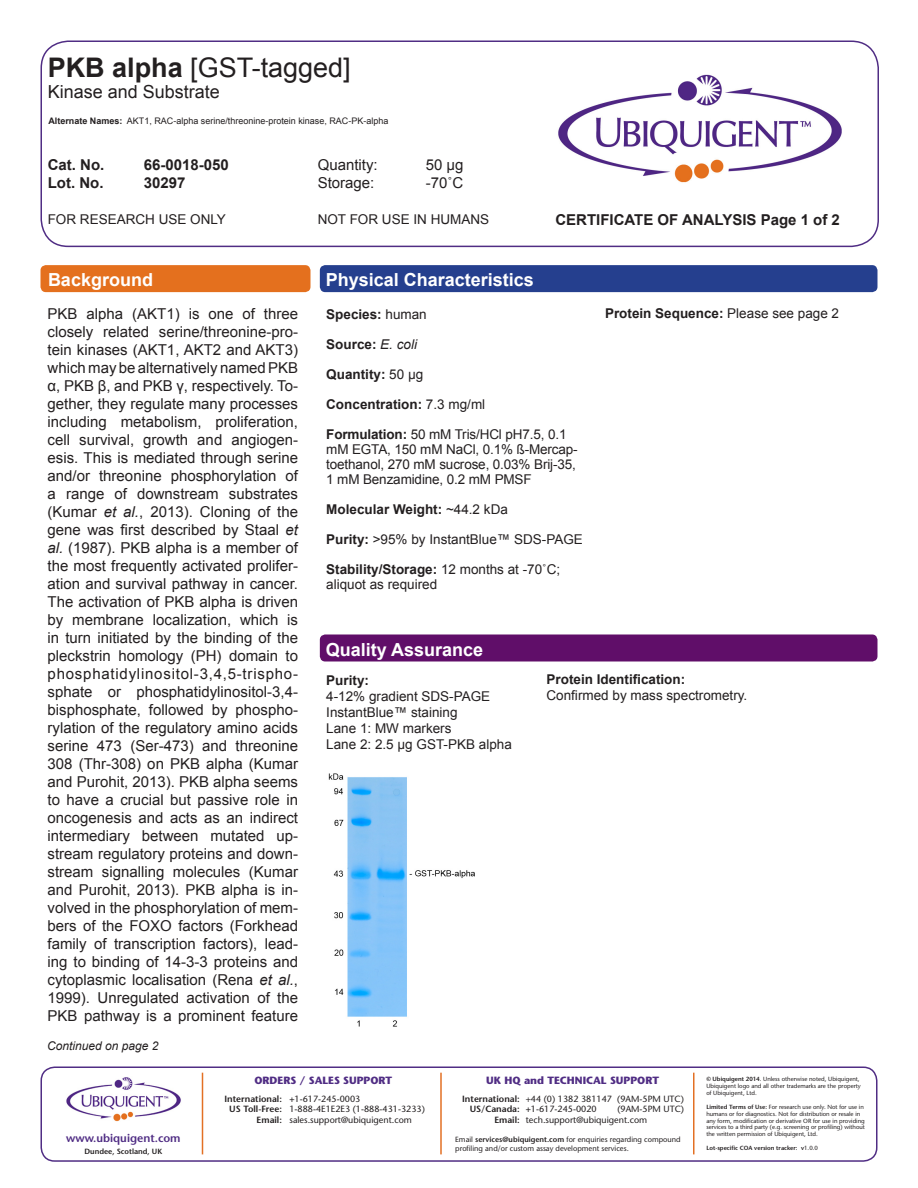
<style>
.page{position:relative;width:918px;height:1188px;background:#fff}
.page>*{position:absolute;margin:0;border:0;box-sizing:border-box;transform-origin:0 0}
.t1{font:27px "Arial";color:#231f20}
.t2{font:700 18px "Arial";color:#fff}
.t3{font:18px "Arial";color:#231f20}
.t4{font:15px/18px "Arial";color:#231f20;text-align:justify}
.t5{font:700 15px "Arial";color:#231f20}
.t6{font:13.5px/15px "Arial";color:#231f20}
.t7{font:700 13.5px "Arial";color:#231f20}
.t8{font:italic 12px "Arial";color:#231f20}
.t9{font:600 11.4px "Stone Sans";color:#502d84}
.t10{font:700 10.5px "Stone Sans";color:#502d84}
.t11{font:9px/10.8px "Stone Sans";color:#231f20}
.t12{font:9px "Arial";color:#231f20}
.t13{font:600 9px "Stone Sans";color:#231f20}
.t14{font:7.5px/9px "Stone Sans";color:#231f20}
.t15{font:600 7.5px "Stone Sans";color:#231f20}
.t16{font:6px/6.9px "Stone Sans";color:#231f20}
.t17{font:600 6px "Stone Sans";color:#231f20}
.s1{font-weight:700}
.s2{font-style:italic}
.s3{font-weight:400}
.s4{font-weight:400;font-style:italic}
.s5{font-weight:600}
</style>
<div class="page">
<div style="left:40px;top:40px;width:839px;height:207px;border:2px solid #502d84;border-radius:27px"></div>
<img style="left:558px;top:74px;width:284px;height:109px">
<div style="left:40px;top:1066px;width:838px;height:96px;border:2px solid #502d84;border-radius:14px"></div>
<hr style="left:202px;top:1073px;width:1px;height:81px;background:#e37024">
<hr style="left:440px;top:1073px;width:2px;height:81px;background:#e37024">
<hr style="left:693px;top:1073px;width:1px;height:81px;background:#e37024">
<img style="left:66px;top:1077px;width:115px;height:44px">
<img style="left:328px;top:773px;width:147px;height:254px">
<div style="left:41px;top:265px;width:269px;height:27px;background:#e4701e;border-radius:5px"></div>
<div style="left:320px;top:265px;width:557px;height:27px;background:#253f8e;border-radius:5px"></div>
<div style="left:320px;top:634px;width:557px;height:28px;background:#600e69;border-radius:5px"></div>
<p class="t1" style="left:48px;top:49px;width:305px"><span class="s1">PKB alpha</span> [GST-tagged]</p>
<p class="t3" style="left:48px;top:80px;width:174px">Kinase and Substrate</p>
<p class="t12" style="left:48px;top:115px;width:342px"><span class="s1">Alternate Names:</span> AKT1, RAC-alpha serine/threonine-protein kinase, RAC-PK-alpha</p>
<p class="t5" style="left:48px;top:155px;width:58px">Cat. No.</p>
<p class="t5" style="left:144px;top:155px;width:87px">66-0018-050</p>
<p class="t4" style="left:318px;top:156px;width:62px">Quantity:</p>
<p class="t4" style="left:426px;top:156px;width:39px">50 µg</p>
<p class="t5" style="left:48px;top:173px;width:57px">Lot. No.</p>
<p class="t5" style="left:144px;top:173px;width:43px">30297</p>
<p class="t4" style="left:318px;top:174px;width:58px">Storage:</p>
<p class="t4" style="left:426px;top:174px;width:39px">-70˚C</p>
<p class="t6" style="left:48px;top:212px;width:180px">FOR RESEARCH USE ONLY</p>
<p class="t6" style="left:318px;top:212px;width:173px">NOT FOR USE IN HUMANS</p>
<p class="t2" style="left:48px;top:268px;width:107px">Background</p>
<p class="t2" style="left:326px;top:268px;width:210px">Physical Characteristics</p>
<p class="t5" style="left:555px;top:209px;width:286px">CERTIFICATE OF ANALYSIS Page 1 of 2</p>
<p class="t4" style="left:48px;top:305px;width:252px">PKB alpha (AKT1) is one of three closely related serine/threonine-pro&shy;tein kinases (AKT1, AKT2 and AKT3) which may be alternatively named PKB α, PKB β, and PKB γ, respectively. To&shy;gether, they regulate many processes including metabolism, proliferation, cell survival, growth and angiogen&shy;esis. This is mediated through serine and/or threonine phosphorylation of a range of downstream substrates (Kumar <span class="s2">et al.</span>, 2013). Cloning of the gene was first described by Staal <span class="s2">et al.</span> (1987). PKB alpha is a member of the most frequently activated prolifer&shy;ation and survival pathway in cancer.<br>The activation of PKB alpha is driven by membrane localization, which is in turn initiated by the binding of the pleckstrin homology (PH) domain to phosphatidylinositol-3,4,5-trispho&shy;sphate or phosphatidylinositol-3,4- bisphosphate, followed by phospho&shy;rylation of the regulatory amino acids serine 473 (Ser-473) and threonine 308 (Thr-308) on PKB alpha (Kumar and Purohit, 2013). PKB alpha seems to have a crucial but passive role in oncogenesis and acts as an indirect intermediary between mutated up&shy;stream regulatory proteins and down&shy;stream signalling molecules (Kumar and Purohit, 2013). PKB alpha is in&shy;volved in the phosphorylation of mem&shy;bers of the FOXO factors (Forkhead family of transcription factors), lead&shy;ing to binding of 14-3-3 proteins and cytoplasmic localisation (Rena <span class="s2">et al.</span>, 1999). Unregulated activation of the PKB pathway is a prominent feature</p>
<p class="t8" style="left:47px;top:1038px;width:113px">Continued on page 2</p>
<p class="t7" style="left:326px;top:305px;width:102px">Species: <span class="s3">human</span></p>
<p class="t7" style="left:326px;top:335px;width:92px">Source: <span class="s4">E. coli</span></p>
<p class="t7" style="left:326px;top:365px;width:99px">Quantity: <span class="s3">50 μg</span></p>
<p class="t7" style="left:326px;top:395px;width:161px">Concentration: <span class="s3">7.3 mg/ml</span></p>
<p class="t6" style="left:326px;top:427px;width:253px"><span class="s1">Formulation:</span> 50 mM Tris/HCl pH7.5, 0.1 mM EGTA, 150 mM NaCl, 0.1% ß-Mercap&shy;toethanol, 270 mM sucrose, 0.03% Brij-35, 1 mM Benzamidine, 0.2 mM PMSF</p>
<p class="t7" style="left:326px;top:500px;width:183px">Molecular Weight: <span class="s3">~44.2 kDa</span></p>
<p class="t6" style="left:326px;top:532px;width:258px"><span class="s1">Purity:</span> &gt;95% by InstantBlue™ SDS-PAGE</p>
<p class="t6" style="left:326px;top:562px;width:236px"><span class="s1">Stability/Storage:</span> 12 months at -70˚C; aliquot as required</p>
<p class="t2" style="left:326px;top:638px;width:159px">Quality Assurance</p>
<p class="t7" style="left:605px;top:304px;width:236px">Protein Sequence: <span class="s3">Please see page 2</span></p>
<p class="t7" style="left:326px;top:671px;width:44px">Purity:</p>
<p class="t6" style="left:326px;top:689px;width:166px">4-12% gradient SDS-PAGE</p>
<p class="t6" style="left:326px;top:705px;width:133px">InstantBlue™ staining</p>
<p class="t6" style="left:326px;top:720px;width:187px;line-height:16.2px">Lane 1: MW markers<br>Lane 2: 2.5 µg GST-PKB alpha</p>
<p class="t7" style="left:547px;top:670px;width:140px">Protein Identification:</p>
<p class="t6" style="left:547px;top:688px;width:202px">Confirmed by mass spectrometry.</p>
<p class="t9" style="left:66px;top:1131px;width:116px">www.ubiquigent.com</p>
<p class="t15" style="left:85px;top:1147px;width:79px">Dundee, Scotland, UK</p>
<p class="t10" style="left:254px;top:1074px;width:139px">ORDERS / SALES SUPPORT</p>
<p class="t13" style="left:224px;top:1093px;width:138px">International: +<span class="s3">1-617-245-0003</span></p>
<p class="t11" style="left:229px;top:1104px;width:197px"><span class="s5">US Toll-Free:</span> 1-888-4E1E2E3 (1-888-431-3233)</p>
<p class="t11" style="left:257px;top:1115px;width:157px"><span class="s5">Email:</span> sales.support@ubiquigent.com</p>
<p class="t10" style="left:486px;top:1074px;width:174px">UK HQ and TECHNICAL SUPPORT</p>
<p class="t11" style="left:470px;top:1093px;width:216px;text-indent:-8px"><span class="s5">International:</span> +44 (0) 1382 381147 (9AM-5PM UTC)<br><span class="s5">US/Canada: +</span>1-617-245-0020</p>
<p class="t11" style="left:494px;top:1104px;width:191px;text-indent:123px">(9AM-5PM UTC)<br><span class="s5">Email:</span> tech.support@ubiquigent.com</p>
<p class="t14" style="left:455px;top:1134px;width:227px">Email <span class="s5">services@ubiquigent.com</span> for enquiries regarding compound profiling and/or custom assay development services.</p>
<p class="t16" style="left:706px;top:1076px;width:156px"><span class="s5">© Ubiquigent 2014</span>. Unless otherwise noted, Ubiquigent,<br>Ubiquigent logo and all other trademarks are the property of Ubiquigent, Ltd.</p>
<p class="t16" style="left:706px;top:1103px;width:160px"><span class="s5">Limited Terms of Use:</span> For research use only. Not for use in humans or for diagnostics. Not for distribution or resale in any form, modification or derivative OR for use in providing services to a third party (e.g. screening or profiling) without the written permission of Ubiquigent, Ltd.</p>
<p class="t17" style="left:706px;top:1144px;width:113px">Lot-specific COA version tracker: v<span class="s3">1.0.0</span></p>
</div>
